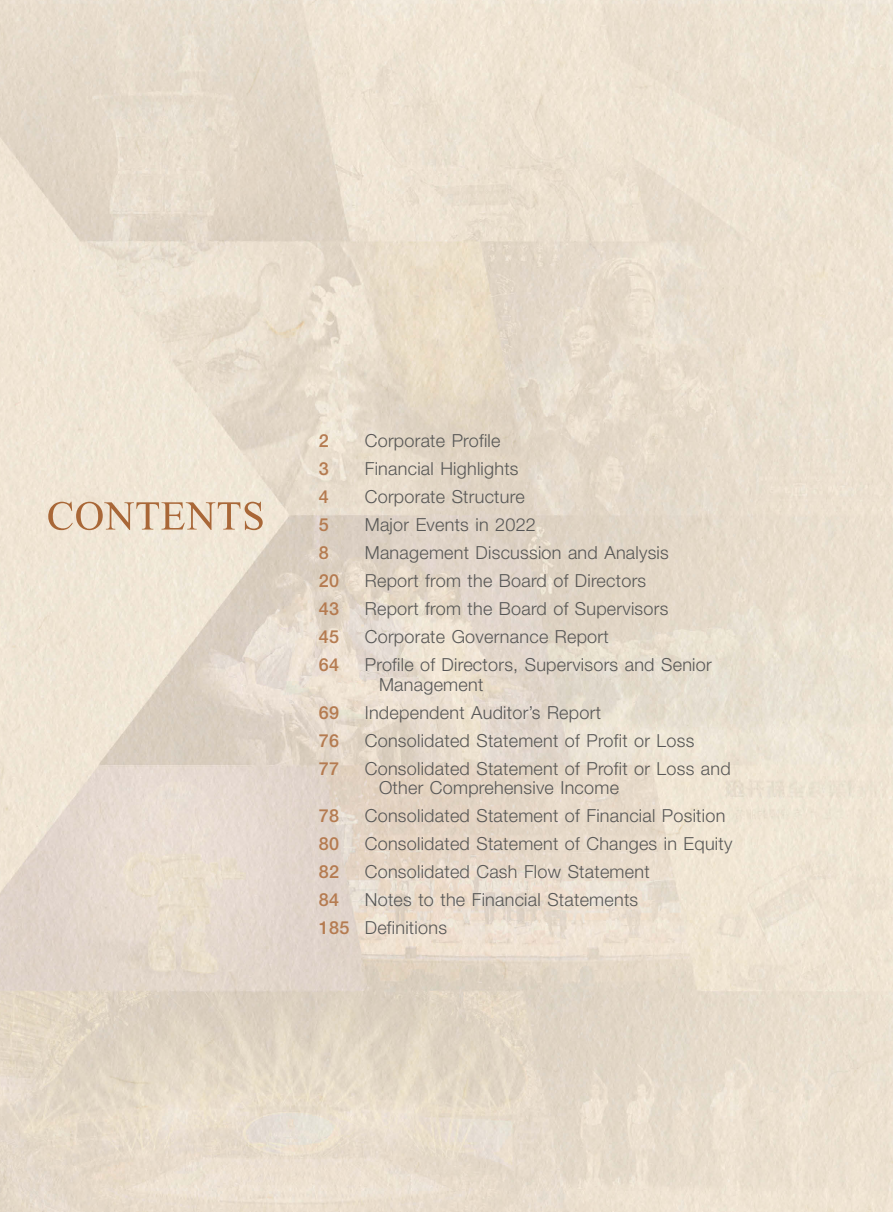
<style>
.page{position:relative;width:893px;height:1212px;background:#fff}
.page>*{position:absolute;margin:0;border:0;box-sizing:border-box;transform-origin:0 0}
.t1{font:51px "Aparajita";letter-spacing:.01em;color:#a96737}
.t2{font:300 18px/28px "Helvetica Neue LT Std";letter-spacing:.015em;color:#575756}
.t3{font:500 18px/28px "Helvetica Neue LT Std";letter-spacing:.015em;color:#b57b50}
</style>
<div class="page">
<img style="left:0;top:0;width:893px;height:1212px">
<h1 class="t1" style="left:47px;top:491px;width:220px">CONTENTS</h1>
<p class="t3" style="left:319px;top:426px;width:22px">2<br>3<br>4<br>5<br>8<br>20<br>43<br>45<br>64</p>
<p class="t3" style="left:319px;top:698px;width:22px;text-align:justify">69<br>76<br>77</p>
<p class="t3" style="left:319px;top:801px;width:32px">78<br>80<br>82<br>84<br>185</p>
<p class="t2" style="left:365px;top:426px;width:348px">Corporate Profile<br>Financial Highlights<br>Corporate Structure<br>Major Events in 2022<br>Management Discussion and Analysis<br>Report from the Board of Directors<br>Report from the Board of Supervisors<br>Corporate Governance Report<br>Profile of Directors, Supervisors and Senior</p>
<p class="t2" style="left:365px;top:670px;width:367px;text-indent:14px">Management<br>Independent Auditor’s Report<br>Consolidated Statement of Profit or Loss<br>Consolidated Statement of Profit or Loss and</p>
<p class="t2" style="left:365px;top:773px;width:369px;text-indent:14px">Other Comprehensive Income<br>Consolidated Statement of Financial Position Consolidated Statement of Changes in Equity Consolidated Cash Flow Statement<br>Notes to the Financial Statements<br>Definitions</p>
</div>
